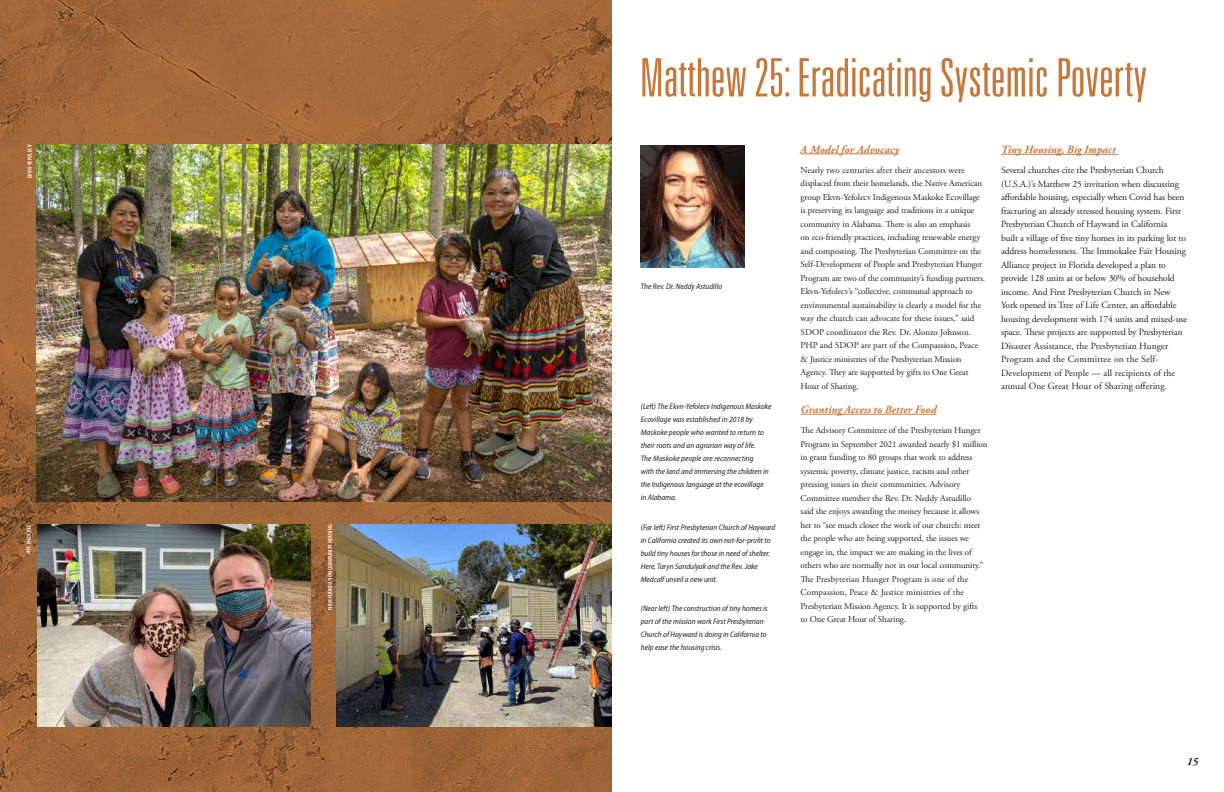
<style>
.page{position:relative;width:1224px;height:792px;background:#fff}
.page>*{position:absolute;margin:0;border:0;box-sizing:border-box;transform-origin:0 0}
.t1{font:300 ultra-condensed 53px "Univers";color:#c5793c}
.SUB-HEADS_TO_BODY_CO{font:italic 700 11px "Adobe Garamond Pro";color:#c5793c}
.SUB-HEADS_TO_BODY_CO-2{font:italic 700 11px "Adobe Garamond Pro";color:#231f20}
.BODY{font:9.5px/13.5px "Adobe Garamond Pro";letter-spacing:-.01em;color:#231f20}
.BODY-2{font:9px/13.5px "Adobe Garamond Pro";letter-spacing:-.01em;color:#231f20}
.t2{font:italic semi-condensed 8px/13px "Myriad Pro";color:#231f20}
.t3{font:600 condensed 6px "Myriad Pro";letter-spacing:.03em;color:#fff}
</style>
<div class="page">
<svg style="left:0;top:0;width:612px;height:792px;background:#9e6538"></svg>
<img style="left:641px;top:145px;width:103px;height:122px">
<img style="left:36px;top:145px;width:576px;height:356px">
<img style="left:37px;top:525px;width:273px;height:202px">
<img style="left:337px;top:524px;width:275px;height:202px">
<hr style="left:801px;top:154px;width:98px;height:1px;background:#c5793c">
<hr style="left:801px;top:414px;width:136px;height:1px;background:#c5793c">
<hr style="left:1001px;top:154px;width:117px;height:1px;background:#c5793c">
<p class="t3" style="left:26px;top:178px;width:35px;rotate:-90deg">EKVN-YEFOLECV</p>
<p class="t3" style="left:25px;top:554px;width:31px;rotate:-90deg">JEFF MEDCALF</p>
<p class="t3" style="left:327px;top:610px;width:87px;rotate:-90deg">FIRM FOUNDATION COMMUNITY HOUSING</p>
<p class="t1" style="left:640px;top:50px;width:509px">Matthew 25: Eradicating Systemic Poverty</p>
<p class="t2" style="left:641px;top:280px;width:83px">The Rev. Dr. Neddy Astudillo</p>
<p class="t2" style="left:641px;top:400px;width:132px">(Left) The Ekvn-Yefolecv Indigenous Maskoke Ecovillage was established in 2018 by Maskoke people who wanted to return to their roots and an agrarian way of life.<br>The Maskoke people are reconnecting<br>with the land and immersing the children in the Indigenous language at the ecovillage<br>in Alabama.</p>
<p class="t2" style="left:641px;top:521px;width:136px">(Far left) First Presbyterian Church of Hayward in California created its own not-for-profit to build tiny houses for those in need of shelter.<br>Here, Taryn Sandulyak and the Rev. Jake Medcalf unveil a new unit.</p>
<p class="t2" style="left:641px;top:602px;width:128px">(Near left) The construction of tiny homes is part of the mission work First Presbyterian Church of Hayward is doing in California to help ease the housing crisis.</p>
<p class="SUB-HEADS_TO_BODY_CO" style="left:801px;top:143px;width:100px">A Model for Advocacy</p>
<p class="BODY-2" style="left:801px;top:163px;width:186px">Nearly two centuries after their ancestors were displaced from their homelands, the Native American group Ekvn-Yefolecv Indigenous Maskoke Ecovillage is preserving its language and traditions in a unique community in Alabama. There is also an emphasis<br>on eco-friendly practices, including renewable energy and composting. The Presbyterian Committee on the Self-Development of People and Presbyterian Hunger Program are two of the community’s funding partners.<br>Ekvn-Yefolecv’s “collective, communal approach to environmental sustainability is clearly a model for the way the church can advocate for these issues,” said SDOP coordinator the Rev. Dr. Alonzo Johnson.<br>PHP and SDOP are part of the Compassion, Peace &amp; Justice ministries of the Presbyterian Mission Agency. They are supported by gifts to One Great Hour of Sharing.</p>
<p class="SUB-HEADS_TO_BODY_CO" style="left:801px;top:403px;width:137px">Granting Access to Better Food</p>
<p class="BODY-2" style="left:801px;top:424px;width:188px">The Advisory Committee of the Presbyterian Hunger Program in September 2021 awarded nearly $1 million in grant funding to 80 groups that work to address systemic poverty, climate justice, racism and other pressing issues in their communities. Advisory Committee member the Rev. Dr. Neddy Astudillo<br>said she enjoys awarding the money because it allows her to “see much closer the work of our church: meet the people who are being supported, the issues we engage in, the impact we are making in the lives of others who are normally not in our local community.” The Presbyterian Hunger Program is one of the Compassion, Peace &amp; Justice ministries of the Presbyterian Mission Agency. It is supported by gifts<br>to One Great Hour of Sharing.</p>
<p class="SUB-HEADS_TO_BODY_CO" style="left:1001px;top:143px;width:116px">Tiny Housing, Big Impact</p>
<p class="BODY" style="left:1001px;top:164px;width:188px">Several churches cite the Presbyterian Church (U.S.A.)’s Matthew 25 invitation when discussing affordable housing, especially when Covid has been fracturing an already stressed housing system. First Presbyterian Church of Hayward in California<br>built a village of five tiny homes in its parking lot to address homelessness. The Immokalee Fair Housing Alliance project in Florida developed a plan to provide 128 units at or below 30% of household income. And First Presbyterian Church in New York opened its Tree of Life Center, an affordable housing development with 174 units and mixed-use space. These projects are supported by Presbyterian Disaster Assistance, the Presbyterian Hunger Program and the Committee on the Self-Development of People — all recipients of the annual One Great Hour of Sharing offering.</p>
<p class="SUB-HEADS_TO_BODY_CO-2" style="left:1187px;top:755px;width:13px">15</p>
</div>
